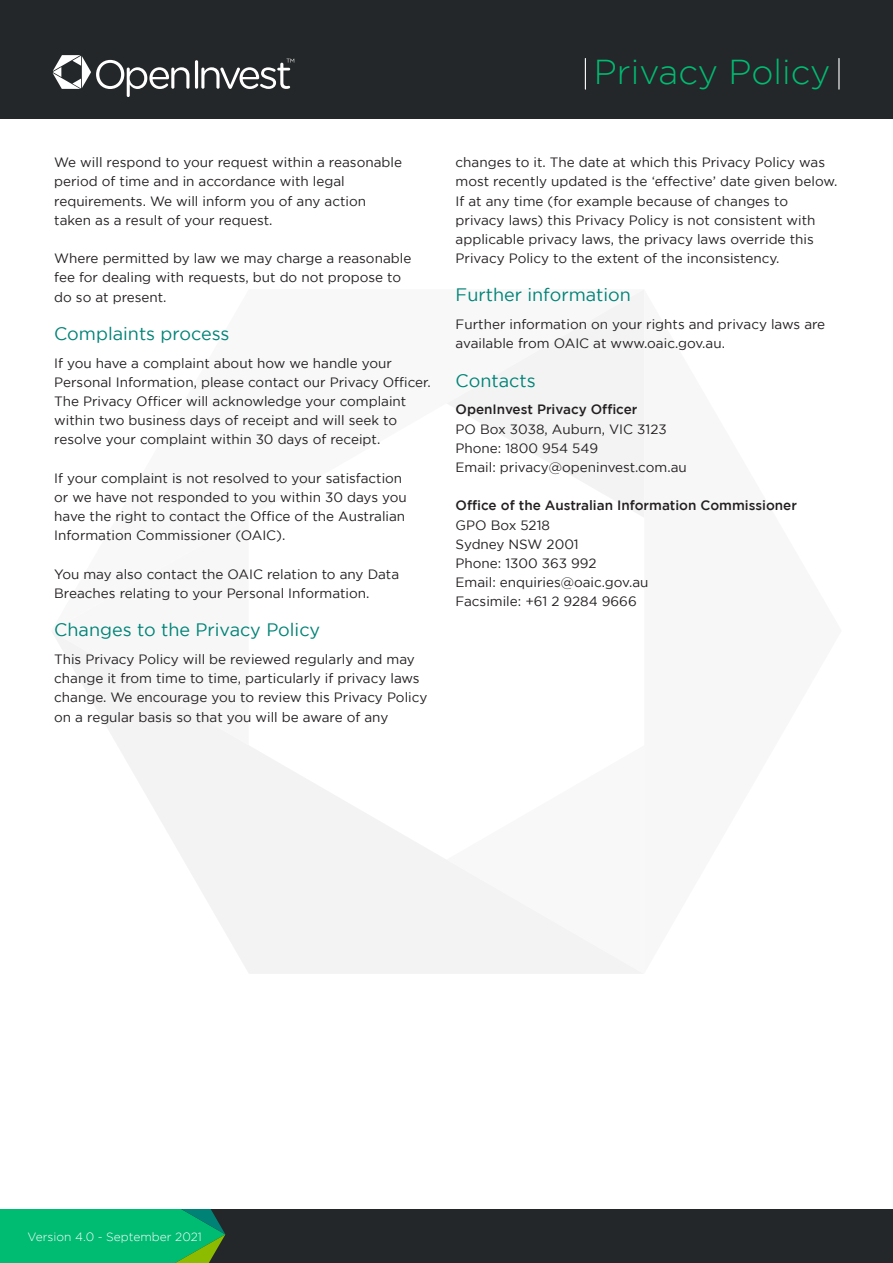
<style>
.page{position:relative;width:893px;height:1263px;background:#fff}
.page>*{position:absolute;margin:0;border:0;box-sizing:border-box;transform-origin:0 0}
.t1{font:300 34.5px "Gotham";color:#00bb72}
._2_Level_Page_Header{font:18px "Gotham";color:#008376}
.BodyCopy{font:13.5px/19.2px "Gotham";color:#231f20}
.BodyCopy-2{font:500 13.5px "Gotham";color:#231f20}
.t2{font:300 12px "Gotham";color:#fff}
</style>
<div class="page">
<div style="left:0;top:1209px;width:893px;height:54px;background:#242729"></div>
<svg style="left:0;top:1209px;width:225px;height:54px;background:#06b46b"></svg>
<svg style="left:53px;top:633px;width:589px;height:341px"></svg>
<svg style="left:447px;top:290px;width:197px;height:227px;fill:#f4f4f4"></svg>
<div style="left:0;top:0;width:893px;height:119px;background:#242729"></div>
<hr style="left:585px;top:58px;width:1px;height:31px;background:#fff">
<hr style="left:838px;top:58px;width:1px;height:31px;background:#fff">
<hr style="left:195px;top:60px;width:3px;height:29px;background:#fff;border-radius:2px">
<svg style="left:53px;top:55px;width:136px;height:42px"></svg>
<svg style="left:201px;top:59px;width:93px;height:30px"></svg>
<h1 class="t1" style="left:594px;top:53px;width:238px">Privacy Policy</h1>
<p class="BodyCopy" style="left:54px;top:153px;width:349px">We will respond to your request within a reasonable period of time and in accordance with legal requirements. We will inform you of any action taken as a result of your request.</p>
<p class="BodyCopy" style="left:54px;top:249px;width:359px">Where permitted by law we may charge a reasonable fee for dealing with requests, but do not propose to do so at present.</p>
<p class="_2_Level_Page_Header" style="left:54px;top:324px;width:177px">Complaints process</p>
<p class="BodyCopy" style="left:54px;top:353px;width:378px">If you have a complaint about how we handle your Personal Information, please contact our Privacy Officer.<br>The Privacy Officer will acknowledge your complaint within two business days of receipt and will seek to resolve your complaint within 30 days of receipt.</p>
<p class="BodyCopy" style="left:54px;top:468px;width:354px">If your complaint is not resolved to your satisfaction or we have not responded to you within 30 days you have the right to contact the Office of the Australian Information Commissioner (OAIC).</p>
<p class="BodyCopy" style="left:54px;top:564px;width:347px">You may also contact the OAIC relation to any Data<br>Breaches relating to your Personal Information.</p>
<p class="_2_Level_Page_Header" style="left:54px;top:620px;width:267px">Changes to the Privacy Policy</p>
<p class="BodyCopy" style="left:54px;top:649px;width:375px">This Privacy Policy will be reviewed regularly and may change it from time to time, particularly if privacy laws change. We encourage you to review this Privacy Policy on a regular basis so that you will be aware of any</p>
<p class="BodyCopy" style="left:456px;top:153px;width:383px">changes to it. The date at which this Privacy Policy was most recently updated is the ‘effective’ date given below.</p>
<p class="BodyCopy" style="left:456px;top:191px;width:361px">If at any time (for example because of changes to privacy laws) this Privacy Policy is not consistent with applicable privacy laws, the privacy laws override this Privacy Policy to the extent of the inconsistency.</p>
<p class="_2_Level_Page_Header" style="left:456px;top:285px;width:177px">Further information</p>
<p class="BodyCopy" style="left:456px;top:315px;width:371px">Further information on your rights and privacy laws are available from OAIC at www.oaic.gov.au.</p>
<p class="_2_Level_Page_Header" style="left:456px;top:370px;width:82px">Contacts</p>
<p class="BodyCopy-2" style="left:456px;top:402px;width:183px">OpenInvest Privacy Officer</p>
<p class="BodyCopy" style="left:456px;top:419px;width:213px">PO Box 3038, Auburn, VIC 3123</p>
<p class="BodyCopy" style="left:456px;top:438px;width:144px">Phone: 1800 954 549</p>
<p class="BodyCopy" style="left:456px;top:457px;width:233px">Email: privacy@openinvest.com.au</p>
<p class="BodyCopy-2" style="left:456px;top:498px;width:343px">Office of the Australian Information Commissioner</p>
<p class="BodyCopy" style="left:456px;top:515px;width:96px">GPO Box 5218</p>
<p class="BodyCopy" style="left:456px;top:534px;width:125px">Sydney NSW 2001</p>
<p class="BodyCopy" style="left:456px;top:553px;width:142px">Phone: 1300 363 992</p>
<p class="BodyCopy" style="left:456px;top:573px;width:194px">Email: enquiries@oaic.gov.au</p>
<p class="BodyCopy" style="left:456px;top:592px;width:183px">Facsimile: +61 2 9284 9666</p>
<p class="t2" style="left:28px;top:1230px;width:176px">Version 4.0 - September 2021</p>
</div>
